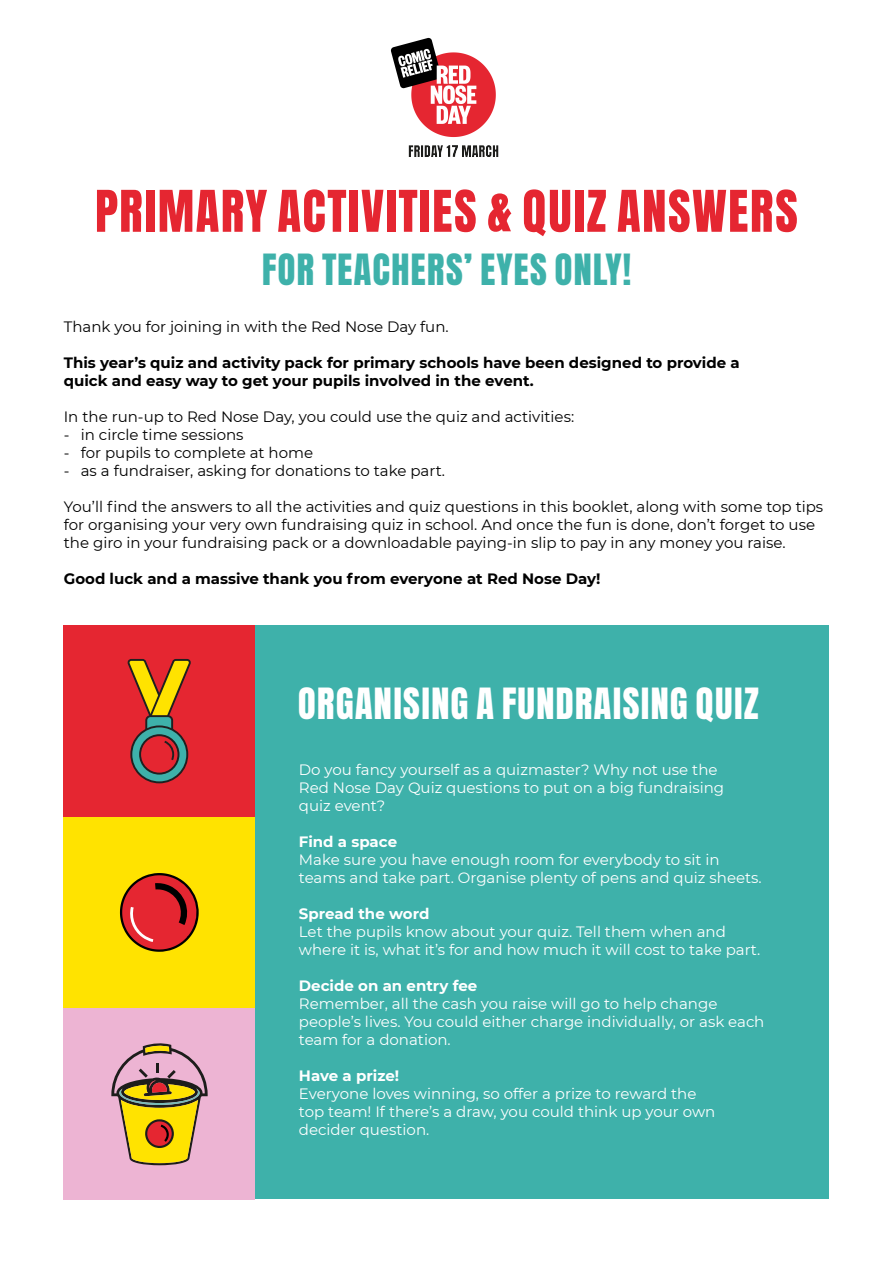
<style>
.page{position:relative;width:893px;height:1263px;background:#fff}
.page>*{position:absolute;margin:0;border:0;box-sizing:border-box;transform-origin:0 0}
.t1{font:60px "RND Anton";color:#e52631}
.t2{font:45px "RND Anton";color:#fff}
.t3{font:45px "RND Anton";color:#3eb1aa}
.t4{font:15px/18px "Montserrat";color:#fff}
.t5{font:15px/18px "Montserrat";color:#000}
.t6{font:700 15px/18px "Montserrat";color:#000}
.t7{font:700 15px "Montserrat";color:#fff}
</style>
<div class="page">
<div style="left:255px;top:626px;width:573px;height:573px;background:#3eb1aa"></div>
<img style="left:390px;top:37px;width:109px;height:120px">
<div style="left:64px;top:817px;width:191px;height:191px;background:#ffe300"></div>
<div style="left:64px;top:626px;width:191px;height:191px;background:#e52631"></div>
<svg style="left:120px;top:873px;width:79px;height:79px"></svg>
<div style="left:64px;top:1008px;width:191px;height:191px;background:#edb4d3"></div>
<svg style="left:111px;top:1043px;width:97px;height:122px"></svg>
<svg style="left:127px;top:659px;width:64px;height:124px"></svg>
<h1 class="t1" style="left:94px;top:186px;width:706px">PRIMARY ACTIVITIES &amp; QUIZ ANSWERS</h1>
<h2 class="t3" style="left:262px;top:250px;width:372px">FOR TEACHERS' EYES ONLY!</h2>
<p class="t5" style="left:64px;top:317px;width:386px">Thank you for joining in with the Red Nose Day fun.</p>
<p class="t6" style="left:64px;top:353px;width:677px">This year’s quiz and activity pack for primary schools have been designed to provide a quick and easy way to get your pupils involved in the event.</p>
<p class="t5" style="left:64px;top:407px;width:512px">In the run-up to Red Nose Day, you could use the quiz and activities:</p>
<p class="t5" style="left:64px;top:425px;width:181px">- in circle time sessions</p>
<p class="t5" style="left:64px;top:443px;width:251px">- for pupils to complete at home</p>
<p class="t5" style="left:64px;top:461px;width:383px">- as a fundraiser, asking for donations to take part.</p>
<p class="t5" style="left:64px;top:497px;width:761px">You’ll find the answers to all the activities and quiz questions in this booklet, along with some top tips for organising your very own fundraising quiz in school. And once the fun is done, don’t forget to use the giro in your fundraising pack or a downloadable paying-in slip to pay in any money you raise.</p>
<p class="t6" style="left:64px;top:569px;width:538px">Good luck and a massive thank you from everyone at Red Nose Day!</p>
<h2 class="t2" style="left:298px;top:684px;width:463px">ORGANISING A FUNDRAISING QUIZ</h2>
<p class="t4" style="left:299px;top:760px;width:427px">Do you fancy yourself as a quizmaster? Why not use the<br>Red Nose Day Quiz questions to put on a big fundraising quiz event?</p>
<p class="t7" style="left:299px;top:831px;width:100px">Find a space</p>
<p class="t4" style="left:299px;top:850px;width:464px">Make sure you have enough room for everybody to sit in teams and take part. Organise plenty of pens and quiz sheets.</p>
<p class="t7" style="left:299px;top:903px;width:132px">Spread the word</p>
<p class="t4" style="left:299px;top:922px;width:463px">Let the pupils know about your quiz. Tell them when and where it is, what it’s for and how much it will cost to take part.</p>
<p class="t7" style="left:299px;top:975px;width:180px">Decide on an entry fee</p>
<p class="t4" style="left:299px;top:994px;width:467px">Remember, all the cash you raise will go to help change people’s lives. You could either charge individually, or ask each team for a donation.</p>
<p class="t7" style="left:299px;top:1065px;width:102px">Have a prize!</p>
<p class="t4" style="left:299px;top:1084px;width:418px">Everyone loves winning, so offer a prize to reward the top team! If there’s a draw, you could think up your own decider question.</p>
</div>
